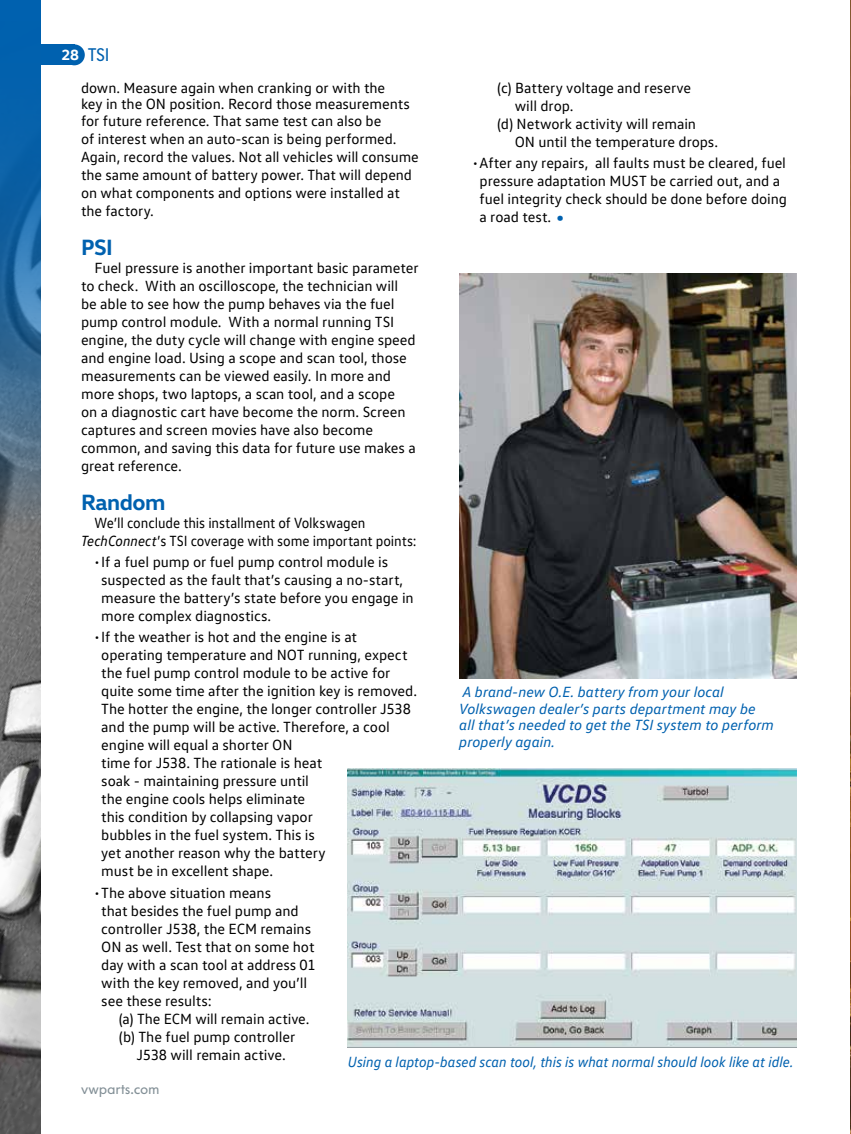
<style>
.page{position:relative;width:851px;height:1134px;background:#fff}
.page>*{position:absolute;margin:0;border:0;box-sizing:border-box;transform-origin:0 0}
.t1{font:700 22.5px "VW Head";letter-spacing:-.02em;color:#0061af}
.t2{font:18px "Volkswagen Copy";color:#0061af}
.t3{font:15px/18px "VW Text";letter-spacing:-.005em;color:#000}
.t4{font:italic 15px/16.5px "VW Text";letter-spacing:-.005em;color:#0061af}
.t5{font:15px/18px "VW Text";letter-spacing:-.005em;color:#000;scale:.93 1}
.t6{font:italic 15px "VW Text";letter-spacing:-.005em;color:#0061af;scale:.94 1}
.t7{font:15px "Volkswagen Copy";letter-spacing:-.01em;color:#839097}
.s1{font-family:"VW Head";font-weight:700;font-size:15px;color:#fff}
.s2{font-style:italic}
.s3{font-size:30px;color:#0061af}
</style>
<div class="page">
<div style="left:0;top:44px;width:74px;height:21px;background:#0061af"></div>
<div style="left:64px;top:44px;width:21px;height:21px;background:#0061af;border-radius:50%"></div>
<img style="left:0;top:0;width:40px;height:1134px">
<img style="left:347px;top:769px;width:449px;height:278px">
<img style="left:459px;top:273px;width:337px;height:406px">
<img style="left:850px;top:0;width:1px;height:1134px">
<p class="t2" style="left:62px;top:45px;width:49px"><span class="s1">28</span> TSI</p>
<p class="t3" style="left:81px;top:79px;width:330px;line-height:16.5px">down. Measure again when cranking or with the key in the ON position. Record those measurements for future reference. That same test can also be</p>
<p class="t3" style="left:81px;top:129px;width:339px">of interest when an auto-scan is being performed.<br>Again, record the values. Not all vehicles will consume the same amount of battery power. That will depend on what components and options were installed at the factory.</p>
<h1 class="t1" style="left:81px;top:232px;width:33px">PSI</h1>
<p class="t3" style="left:81px;top:258px;width:339px;text-indent:14px">Fuel pressure is another important basic parameter to check. With an oscilloscope, the technician will<br>be able to see how the pump behaves via the fuel pump control module. With a normal running TSI engine, the duty cycle will change with engine speed and engine load. Using a scope and scan tool, those measurements can be viewed easily. In more and more shops, two laptops, a scan tool, and a scope<br>on a diagnostic cart have become the norm. Screen captures and screen movies have also become common, and saving this data for future use makes a great reference.</p>
<h1 class="t1" style="left:81px;top:487px;width:86px">Random</h1>
<p class="t5" style="left:81px;top:513px;width:362px;text-indent:14px">We’ll conclude this installment of Volkswagen<br><span class="s2">TechConnect</span>’s TSI coverage with some important points:</p>
<p class="t3" style="left:101px;top:552px;width:314px;text-indent:-7px">•If a fuel pump or fuel pump control module is suspected as the fault that’s causing a no-start, measure the battery’s state before you engage in more complex diagnostics.</p>
<p class="t3" style="left:101px;top:628px;width:317px;text-indent:-7px">•If the weather is hot and the engine is at operating temperature and NOT running, expect the fuel pump control module to be active for quite some time after the ignition key is removed.<br>The hotter the engine, the longer controller J538 and the pump will be active. Therefore, a cool engine will equal a shorter ON<br>time for J538. The rationale is heat<br>soak - maintaining pressure until<br>the engine cools helps eliminate<br>this condition by collapsing vapor<br>bubbles in the fuel system. This is<br>yet another reason why the battery<br>must be in excellent shape.</p>
<p class="t3" style="left:101px;top:883px;width:216px;text-indent:-7px">•The above situation means<br>that besides the fuel pump and controller J538, the ECM remains<br>ON as well. Test that on some hot day with a scan tool at address 01 with the key removed, and you’ll see these results:</p>
<p class="t3" style="left:119px;top:1009px;width:192px">(a) The ECM will remain active.</p>
<p class="t3" style="left:119px;top:1027px;width:178px">(b) The fuel pump controller</p>
<p class="t3" style="left:136px;top:1045px;width:151px">J538 will remain active.</p>
<p class="t3" style="left:497px;top:78px;width:195px">(c) Battery voltage and reserve</p>
<p class="t3" style="left:514px;top:96px;width:60px">will drop.</p>
<p class="t3" style="left:497px;top:114px;width:200px">(d) Network activity will remain</p>
<p class="t3" style="left:514px;top:132px;width:205px">ON until the temperature drops.</p>
<p class="t3" style="left:479px;top:153px;width:309px;text-indent:-7px">•After any repairs, all faults must be cleared, fuel pressure adaptation MUST be carried out, and a fuel integrity check should be done before doing a road test. <span class="s3">•</span></p>
<p class="t4" style="left:459px;top:684px;width:316px">A brand-new O.E. battery from your local Volkswagen dealer’s parts department may be all that’s needed to get the TSI system to perform properly again.</p>
<p class="t6" style="left:348px;top:1052px;width:475px">Using a laptop-based scan tool, this is what normal should look like at idle.</p>
<p class="t7" style="left:81px;top:1080px;width:80px">vwparts.com</p>
</div>
